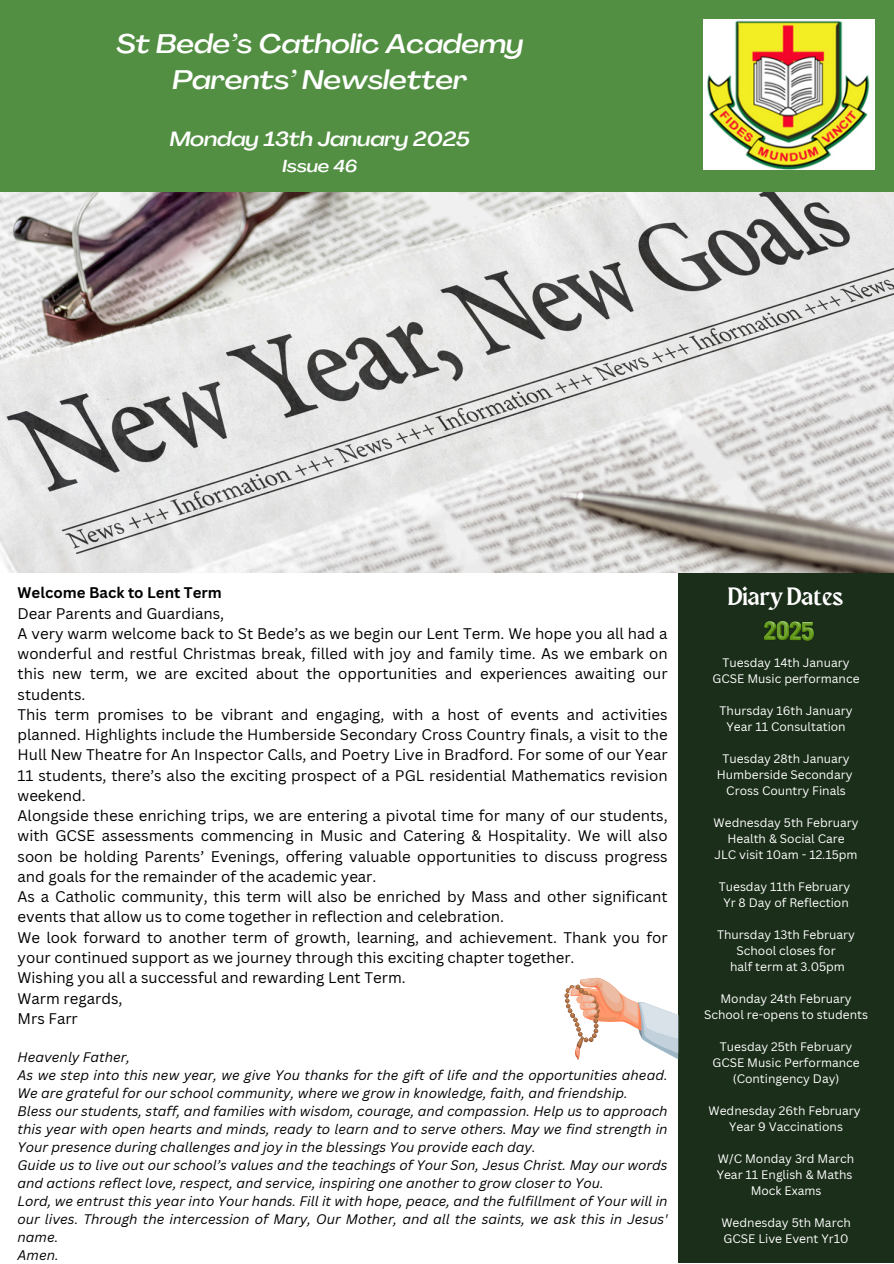
<style>
.page{position:relative;width:894px;height:1264px;background:#fff}
.page>*{position:absolute;margin:0;border:0;box-sizing:border-box;transform-origin:0 0}
.t1{font:italic 500 expanded 26.55px/36.3px "Agrandir";color:#fff;text-align:center}
.t2{font:25.05px "Maragsa Display";color:#fff}
.t3{font:italic 500 expanded 20.25px "Agrandir";color:#fff}
.t4{font:italic 500 expanded 17.1px "Agrandir";color:#fff}
.t5{font:15px/20.2px "Canva Sans";color:#000}
.t6{font:italic 13.5px/18px "Canva Sans";color:#000}
.t7{font:12px "Canva Sans";color:#fff}
.s1{font-weight:700}
</style>
<div class="page">
<div style="left:678px;top:572px;width:215px;height:690px;background:#1a2e19"></div>
<div style="left:0;top:0;width:893px;height:193px;background:#528f42"></div>
<img style="left:703px;top:20px;width:171px;height:149px">
<img style="left:764px;top:621px;width:49px;height:19px">
<img style="left:0;top:193px;width:893px;height:379px">
<svg style="left:564px;top:977px;width:114px;height:83px"></svg>
<p class="t1" style="left:116px;top:28px;width:408px">St Bede’s Catholic Academy<br>Parents’ Newsletter</p>
<p class="t3" style="left:170px;top:131px;width:302px">Monday 13th January 2025</p>
<p class="t4" style="left:282px;top:159px;width:76px">Issue 46</p>
<p class="t5" style="left:18px;top:582px;width:651px"><span class="s1">Welcome Back to Lent Term<br></span>Dear Parents and Guardians,<br>A very warm welcome back to St Bede’s as we begin our Lent Term. We hope you all had a wonderful and restful Christmas break, filled with joy and family time. As we embark on this new term, we are excited about the opportunities and experiences awaiting our students.<br>This term promises to be vibrant and engaging, with a host of events and activities planned. Highlights include the Humberside Secondary Cross Country finals, a visit to the Hull New Theatre for An Inspector Calls, and Poetry Live in Bradford. For some of our Year 11 students, there’s also the exciting prospect of a PGL residential Mathematics revision weekend.<br>Alongside these enriching trips, we are entering a pivotal time for many of our students, with GCSE assessments commencing in Music and Catering &amp; Hospitality. We will also soon be holding Parents’ Evenings, offering valuable opportunities to discuss progress and goals for the remainder of the academic year.<br>As a Catholic community, this term will also be enriched by Mass and other significant events that allow us to come together in reflection and celebration.<br>We look forward to another term of growth, learning, and achievement. Thank you for your continued support as we journey through this exciting chapter together.<br>Wishing you all a successful and rewarding Lent Term.<br>Warm regards,<br>Mrs Farr</p>
<p class="t6" style="left:18px;top:1047px;width:651px">Heavenly Father,<br>As we step into this new year, we give You thanks for the gift of life and the opportunities ahead.<br>We are grateful for our school community, where we grow in knowledge, faith, and friendship.<br>Bless our students, staff, and families with wisdom, courage, and compassion. Help us to approach this year with open hearts and minds, ready to learn and to serve others. May we find strength in Your presence during challenges and joy in the blessings You provide each day.<br>Guide us to live out our school’s values and the teachings of Your Son, Jesus Christ. May our words and actions reflect love, respect, and service, inspiring one another to grow closer to You.<br>Lord, we entrust this year into Your hands. Fill it with hope, peace, and the fulfillment of Your will in our lives. Through the intercession of Mary, Our Mother, and all the saints, we ask this in Jesus' name.<br>Amen.</p>
<p class="t2" style="left:727px;top:585px;width:117px">Diary Dates</p>
<p class="t7" style="left:722px;top:654px;width:128px">Tuesday 14th January</p>
<h1 class="t7" style="left:712px;top:670px;width:149px">GCSE Music performance</h1>
<h3 class="t7" style="left:719px;top:702px;width:134px">Thursday 16th January</h3>
<p class="t7" style="left:726px;top:718px;width:121px">Year 11 Consultation</p>
<p class="t7" style="left:722px;top:750px;width:129px">Tuesday 28th January</p>
<p class="t7" style="left:716px;top:766px;width:137px">Humberside Secondary</p>
<h2 class="t7" style="left:726px;top:782px;width:121px">Cross Country Finals</h2>
<p class="t7" style="left:713px;top:814px;width:146px">Wednesday 5th February</p>
<h4 class="t7" style="left:727px;top:830px;width:119px">Health &amp; Social Care</h4>
<h4 class="t7" style="left:714px;top:846px;width:145px">JLC visit 10am - 12.15pm</h4>
<p class="t7" style="left:718px;top:878px;width:133px">Tuesday 11th February</p>
<p class="t7" style="left:723px;top:894px;width:127px">Yr 8 Day of Reflection</p>
<p class="t7" style="left:717px;top:926px;width:139px">Thursday 13th February</p>
<p class="t7" style="left:736px;top:942px;width:101px">School closes for</p>
<p class="t7" style="left:730px;top:958px;width:116px">half term at 3.05pm</p>
<p class="t7" style="left:720px;top:990px;width:133px">Monday 24th February</p>
<p class="t7" style="left:703px;top:1006px;width:165px">School re-opens to students</p>
<p class="t7" style="left:719px;top:1038px;width:134px">Tuesday 25th February</p>
<p class="t7" style="left:712px;top:1054px;width:149px">GCSE Music Performance</p>
<p class="t7" style="left:732px;top:1070px;width:108px">(Contingency Day)</p>
<p class="t7" style="left:708px;top:1102px;width:154px">Wednesday 26th February</p>
<p class="t7" style="left:729px;top:1118px;width:115px">Year 9 Vaccinations</p>
<p class="t7" style="left:717px;top:1150px;width:138px">W/C Monday 3rd March</p>
<p class="t7" style="left:716px;top:1166px;width:137px">Year 11 English &amp; Maths</p>
<p class="t7" style="left:750px;top:1182px;width:72px">Mock Exams</p>
<p class="t7" style="left:721px;top:1214px;width:131px">Wednesday 5th March</p>
<p class="t7" style="left:723px;top:1230px;width:126px">GCSE Live Event Yr10</p>
</div>
